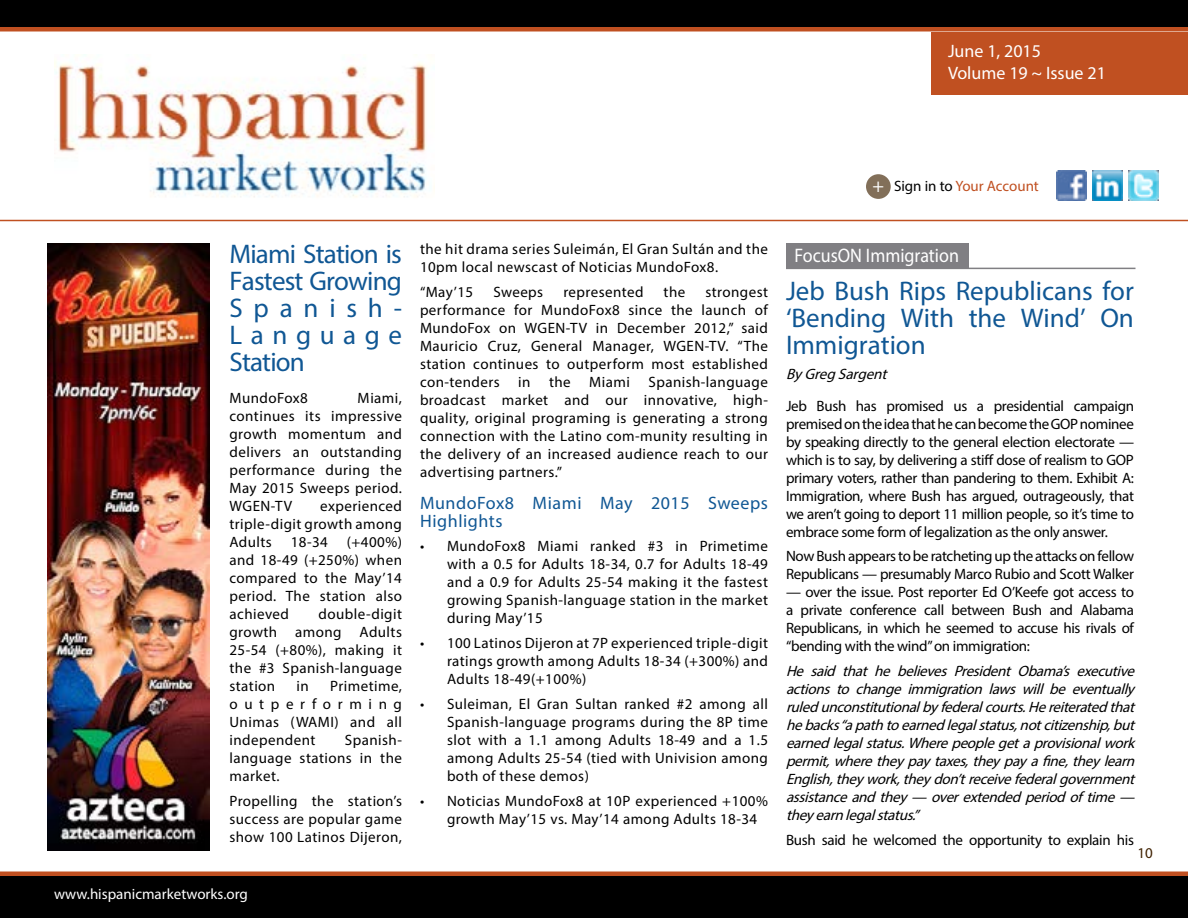
<style>
.page{position:relative;width:1188px;height:918px;background:#fff}
.page>*{position:absolute;margin:0;border:0;box-sizing:border-box;transform-origin:0 0}
.t1{font:27px/27px "Myriad Pro";color:#105794;text-align:justify}
.t2{font:19.65px "Myriad Pro";color:#fff;scale:.92 1}
.t3{font:18px/18px "Myriad Pro";letter-spacing:.03em;color:#105794}
.t4{font:18px/21.6px "Myriad Pro";color:#fff}
.t5{font:15px/18px "Myriad Pro";letter-spacing:.03em;color:#000;text-align:justify}
.t6{font:italic 15px/18px "Myriad Pro";color:#000;text-align:justify}
.t7{font:15px/18px "Myriad Pro";letter-spacing:-.02em;color:#000}
.t8{font:15px "Myriad Pro";color:#fff}
.t9{font:15px "Myriad Pro";color:#c05021}
.t10{font:15px "Myriad Pro";color:#3f2100}
.s1{font-size:19.5px;color:#fff}
.s2{color:#000}
</style>
<div class="page">
<div style="left:0;top:874px;width:1188px;height:44px;background:#000"></div>
<hr style="left:0;top:872px;width:1188px;height:4px;background:#c05021">
<div style="left:0;top:27px;width:1188px;height:5px;background:#c05021"></div>
<div style="left:932px;top:32px;width:256px;height:62px;background:#c05021"></div>
<img style="left:1057px;top:170px;width:30px;height:30px">
<img style="left:1129px;top:170px;width:30px;height:30px">
<img style="left:1093px;top:170px;width:30px;height:30px">
<div style="left:866px;top:174px;width:25px;height:25px;background:#826f59;border-radius:50%"></div>
<div style="left:0;top:0;width:1188px;height:27px;background:#000"></div>
<hr style="left:0;top:220px;width:1188px;height:1px;background:#c05021">
<img style="left:54px;top:54px;width:381px;height:144px">
<div style="left:786px;top:243px;width:183px;height:25px;background:#807f83"></div>
<hr style="left:786px;top:268px;width:350px;height:1px;background:#807f83">
<img style="left:48px;top:243px;width:162px;height:607px">
<p class="t4" style="left:948px;top:40px;width:159px">June 1, 2015<br>Volume 19 ~ Issue 21</p>
<p class="t9" style="left:872px;top:177px;width:168px"><span class="s1">+</span> <span class="s2">Sign in to</span> Your Account</p>
<h1 class="t1" style="left:230px;top:240px;width:174px">Miami Station is Fastest Growing Spanish-Language Station</h1>
<p class="t5" style="left:230px;top:388px;width:80px">MundoFox8</p>
<p class="t5" style="left:230px;top:388px;width:174px;text-indent:128px">Miami, continues its impressive growth momentum and delivers an outstanding performance during the May 2015 Sweeps period.<br>WGEN-TV</p>
<p class="t5" style="left:230px;top:496px;width:174px;text-indent:91px">experienced triple-digit growth among Adults</p>
<p class="t5" style="left:230px;top:532px;width:174px;text-indent:117px">(+400%) and 18-49 (+250%) when compared to the May’14 period. The station also achieved</p>
<p class="t5" style="left:291px;top:532px;width:39px">18-34</p>
<p class="t5" style="left:230px;top:604px;width:174px;text-indent:89px">double-digit growth among Adults 25-54 (+80%), making it the #3 Spanish-language station</p>
<p class="t5" style="left:230px;top:676px;width:174px;text-indent:101px">Primetime, outperforming Unimas (WAMI) and all independent</p>
<p class="t5" style="left:297px;top:676px;width:14px">in</p>
<p class="t5" style="left:230px;top:730px;width:174px;text-indent:115px">Spanish&shy;language stations in the market.</p>
<p class="t5" style="left:230px;top:791px;width:174px">Propelling the station’s success are popular game show 100 Latinos Dijeron,</p>
<p class="t8" style="left:54px;top:884px;width:195px">www.hispanicmarketworks.org</p>
<p class="t5" style="left:420px;top:240px;width:350px">the hit drama series Suleimán, El Gran Sultán and the<br>10pm local newscast of Noticias MundoFox8.</p>
<p class="t5" style="left:420px;top:283px;width:55px">“May’15</p>
<p class="t5" style="left:493px;top:283px;width:51px">Sweeps</p>
<p class="t5" style="left:563px;top:283px;width:82px">represented</p>
<p class="t5" style="left:664px;top:283px;width:23px">the</p>
<p class="t5" style="left:420px;top:283px;width:350px;text-indent:285px">strongest performance for MundoFox8 since the launch of MundoFox on WGEN-TV in December 2012,” said Mauricio Cruz, General Manager, WGEN-TV. “The station continues to outperform most established con-tenders in the Miami Spanish-language broadcast market and our innovative, high&shy;quality, original programing is generating a strong connection with the Latino com-munity resulting in the delivery of an increased audience reach to our advertising partners.”</p>
<p class="t3" style="left:420px;top:493px;width:350px">MundoFox8 Miami May 2015 Sweeps<br>Highlights</p>
<p class="t5" style="left:447px;top:537px;width:323px;text-indent:-27px">• MundoFox8 Miami ranked #3 in Primetime with a 0.5 for Adults 18-34, 0.7 for Adults 18-49 and a 0.9 for Adults 25-54 making it the fastest growing Spanish-language station in the market during May’15</p>
<p class="t5" style="left:447px;top:634px;width:323px;text-indent:-27px">• 100 Latinos Dijeron at 7P experienced triple-digit ratings growth among Adults 18-34 (+300%) and Adults 18-49(+100%)</p>
<p class="t5" style="left:447px;top:694px;width:323px;text-indent:-27px">• Suleiman, El Gran Sultan ranked #2 among all Spanish-language programs during the 8P time slot with a 1.1 among Adults 18-49 and a 1.5 among Adults 25-54 (tied with Univision among both of these demos)</p>
<p class="t5" style="left:447px;top:791px;width:323px;text-indent:-27px">• Noticias MundoFox8 at 10P experienced +100% growth May’15 vs. May’14 among Adults 18-34</p>
<h2 class="t2" style="left:795px;top:243px;width:180px">FocusON Immigration</h2>
<h1 class="t1" style="left:786px;top:277px;width:349px">Jeb Bush Rips Republicans for ‘Bending With the Wind’ On Immigration</h1>
<p class="t6" style="left:786px;top:365px;width:107px">ByGregSargent</p>
<p class="t5" style="left:786px;top:396px;width:350px">Jeb Bush has promised us a presidential campaign premised on the idea that he can become the GOP nominee by speaking directly to the general election electorate — which is to say, by delivering a stiff dose of realism to GOP primary voters, rather than pandering to them. Exhibit A:<br>Immigration, where Bush has argued, outrageously, that we aren’t going to deport 11 million people, so it’s time to embrace some form of legalization as the only answer.</p>
<p class="t7" style="left:786px;top:547px;width:350px">Now Bush appears to be ratcheting up the attacks on fellow<br>Republicans — presumably Marco Rubio and Scott Walker</p>
<p class="t5" style="left:786px;top:583px;width:350px">— over the issue. Post reporter Ed O’Keefe got access to a private conference call between Bush and Alabama Republicans, in which he seemed to accuse his rivals of “bending with the wind” on immigration:</p>
<p class="t6" style="left:786px;top:662px;width:354px">He said that he believes President Obama’s executive actions to change immigration laws will be eventually ruledunconstitutionalbyfederalcourts.Hereiteratedthat hebacks“apathtoearnedlegalstatus,notcitizenship,but earnedlegalstatus.Wherepeoplegetaprovisionalwork permit,wheretheypaytaxes,theypayafine,theylearn English,theywork,theydon’treceivefederalgovernment assistanceandthey— overextendedperiodoftime— theyearnlegalstatus.”</p>
<p class="t7" style="left:786px;top:831px;width:349px">Bush said he welcomed the opportunity to explain his</p>
<p class="t10" style="left:1137px;top:844px;width:17px">10</p>
</div>
